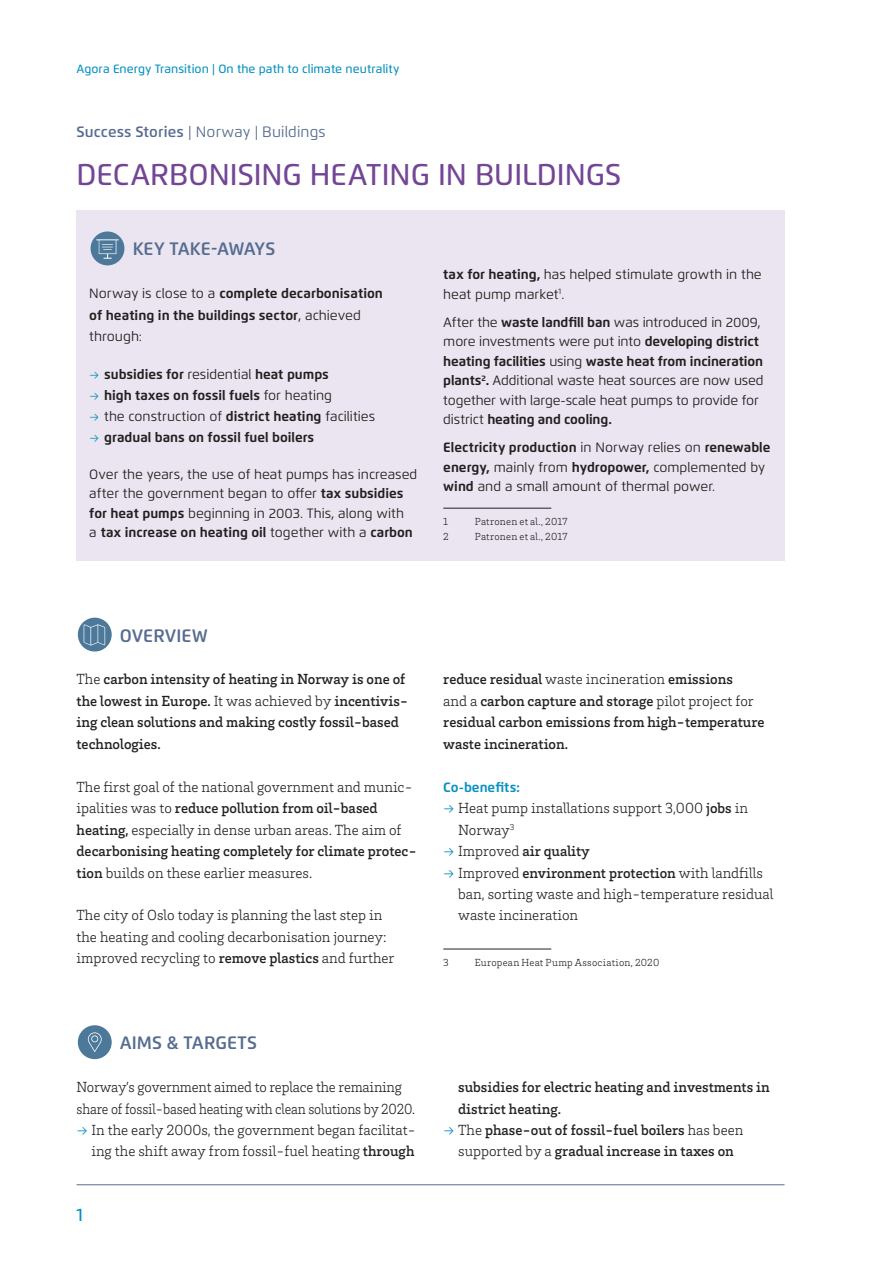
<style>
.page{position:relative;width:893px;height:1263px;background:#fff}
.page>*{position:absolute;margin:0;border:0;box-sizing:border-box;transform-origin:0 0}
.t1{font:500 30px "Flexo";color:#734695}
.Box_Head-2_Versatz_f{font:600 18px "Flexo";color:#566c90}
.t2{font:500 18px "Flexo";color:#008fc0}
.Bodytext_Success_Sto{font:300 15px/21.5px "Brix Slab";color:#231f20}
.Bodytext_Success_Sto-2{font:500 15px/21.5px "Brix Slab";color:#231f20}
.t3{font:15px "Flexo";letter-spacing:.01em;color:#566c90}
.Text_in_Box{font:13.5px/19.5px "Flexo";color:#231f20}
.Text_in_Box-2{font:700 13.5px/21.5px "Flexo";color:#231f20}
.Body_Head_2{font:700 13.5px "Flexo";color:#0992c1}
.t4{font:500 12px "Flexo";letter-spacing:.005em;color:#008fc0}
.Body_Fussnote_Succes{font:300 10.5px "Brix Slab";letter-spacing:.02em;color:#231f20}
.s1{font-weight:600}
.s2{font-weight:400}
.s3{font-family:"Brix Slab";font-weight:300;color:#008fc0}
.s4{font-weight:700}
.s5{font-weight:300}
.s6{font-weight:500}
.s7{color:#008fc0}
.s8{font-weight:300;color:#008fc0}
</style>
<div class="page">
<hr style="left:77px;top:1184px;width:707px;height:1px;background:#566c90">
<div style="left:78px;top:1025px;width:34px;height:34px;background:#4c789a;border-radius:50%"></div>
<svg style="left:88px;top:1032px;width:14px;height:20px"></svg>
<div style="left:78px;top:618px;width:34px;height:33px;background:#4c789a;border-radius:50%"></div>
<svg style="left:84px;top:624px;width:21px;height:21px"></svg>
<hr style="left:443px;top:949px;width:108px;height:1px;background:#231f20">
<div style="left:77px;top:210px;width:707px;height:351px;background:#eae5f0"></div>
<div style="left:91px;top:231px;width:33px;height:34px;background:#4c789a;border-radius:50%"></div>
<svg style="left:96px;top:239px;width:23px;height:20px"></svg>
<hr style="left:443px;top:508px;width:108px;height:1px;background:#231f20">
<p class="t4" style="left:77px;top:62px;width:324px">Agora Energy Transition | On the path to climate neutrality</p>
<p class="t3" style="left:77px;top:123px;width:251px"><span class="s1">Success Stories</span> | Norway | Buildings</p>
<h1 class="t1" style="left:77px;top:157px;width:546px">DECARBONISING HEATING IN BUILDINGS</h1>
<p class="Box_Head-2_Versatz_f" style="left:133px;top:238px;width:144px">KEY TAKE-AWAYS</p>
<p class="Text_in_Box-2" style="left:89px;top:283px;width:295px"><span class="s2">Norway is close to a</span> complete decarbonisation of heating in the buildings sector<span class="s2">, achieved through:</span></p>
<p class="Text_in_Box-2" style="left:89px;top:364px;width:241px"><span class="s3">→</span> subsidies for <span class="s2">residential</span> heat pumps</p>
<p class="Text_in_Box-2" style="left:89px;top:385px;width:244px"><span class="s3">→</span> high taxes on fossil fuels <span class="s2">for heating</span></p>
<p class="Text_in_Box" style="left:89px;top:407px;width:287px"><span class="s3">→</span> the construction of <span class="s4">district heating</span> facilities</p>
<p class="Text_in_Box-2" style="left:89px;top:427px;width:226px"><span class="s3">→</span> gradual bans on fossil fuel boilers</p>
<p class="Text_in_Box" style="left:89px;top:464px;width:330px">Over the years, the use of heat pumps has increased after the government began to offer <span class="s4">tax subsidies for heat pumps</span> beginning in 2003. This, along with<br>a <span class="s4">tax increase on heating oil</span> together with a <span class="s4">carbon</span></p>
<p class="Text_in_Box" style="left:443px;top:265px;width:320px"><span class="s4">tax for heating,</span> has helped stimulate growth in the heat pump market<sup>1</sup>.</p>
<p class="Text_in_Box" style="left:443px;top:312px;width:322px">After the <span class="s4">waste landfill ban</span> was introduced in 2009, more investments were put into <span class="s4">developing district heating facilities</span> using <span class="s4">waste heat from incineration plants</span><sup>2</sup><span class="s4">.</span> Additional waste heat sources are now used together with large-scale heat pumps to provide for district <span class="s4">heating and cooling.</span></p>
<p class="Text_in_Box" style="left:443px;top:438px;width:329px"><span class="s4">Electricity production</span> in Norway relies on <span class="s4">renewable energy,</span> mainly from <span class="s4">hydropower,</span> complemented by <span class="s4">wind</span> and a small amount of thermal power.</p>
<p class="Body_Fussnote_Succes" style="left:443px;top:515px;width:6px">1</p>
<p class="Body_Fussnote_Succes" style="left:475px;top:515px;width:94px">Patronen et al., 2017</p>
<p class="Body_Fussnote_Succes" style="left:443px;top:530px;width:7px">2</p>
<p class="Body_Fussnote_Succes" style="left:475px;top:530px;width:94px">Patronen et al., 2017</p>
<p class="Box_Head-2_Versatz_f" style="left:120px;top:624px;width:89px">OVERVIEW</p>
<p class="Bodytext_Success_Sto-2" style="left:77px;top:668px;width:333px"><span class="s5">The</span> carbon intensity of heating in Norway is one of the lowest in Europe. <span class="s5">It was achieved by</span> incentivis&shy;ing clean solutions and making costly fossil-based technologies.</p>
<p class="Bodytext_Success_Sto" style="left:77px;top:775px;width:342px">The first goal of the national government and munic&shy;ipalities was to <span class="s6">reduce pollution from oil-based heating,</span> especially in dense urban areas. The aim of <span class="s6">decarbonising heating completely for climate protec&shy;tion</span> builds on these earlier measures.</p>
<p class="Bodytext_Success_Sto" style="left:77px;top:904px;width:319px">The city of Oslo today is planning the last step in the heating and cooling decarbonisation journey: improved recycling to <span class="s6">remove plastics</span> and further</p>
<p class="Box_Head-2_Versatz_f" style="left:120px;top:1032px;width:138px">AIMS &amp; TARGETS</p>
<p class="Bodytext_Success_Sto" style="left:77px;top:1076px;width:340px">Norway’s government aimed to replace the remaining share of fossil-based heating with clean solutions by 2020.</p>
<p class="Bodytext_Success_Sto" style="left:77px;top:1119px;width:341px;text-align:right"><span class="s7">→</span> In the early 2000s, the government began facilitat&shy;ing the shift away from fossil-fuel heating <span class="s6">through</span></p>
<p class="t2" style="left:77px;top:1203px;width:8px">1</p>
<p class="Bodytext_Success_Sto-2" style="left:443px;top:668px;width:323px">reduce residual <span class="s5">waste incineration</span> emissions<br><span class="s5">and a</span> carbon capture and storage <span class="s5">pilot project for </span>residual carbon emissions from high-temperature waste incineration.</p>
<p class="Body_Head_2" style="left:443px;top:779px;width:78px">Co-benefits:</p>
<p class="Bodytext_Success_Sto" style="left:458px;top:797px;width:291px;text-indent:-15px"><span class="s7">→</span> Heat pump installations support 3,000 <span class="s6">jobs</span> in<br>Norway<sup>3</sup></p>
<p class="Bodytext_Success_Sto-2" style="left:443px;top:840px;width:148px"><span class="s8">→</span> <span class="s5">Improved</span> air quality</p>
<p class="Bodytext_Success_Sto" style="left:458px;top:861px;width:317px;text-indent:-15px"><span class="s7">→</span> Improved <span class="s6">environment protection</span> with landfills ban, sorting waste and high-temperature residual waste incineration</p>
<p class="Body_Fussnote_Succes" style="left:443px;top:956px;width:7px">3</p>
<p class="Body_Fussnote_Succes" style="left:475px;top:956px;width:186px">European Heat Pump Association, 2020</p>
<p class="Bodytext_Success_Sto-2" style="left:458px;top:1076px;width:313px">subsidies for electric heating and investments in district heating.</p>
<p class="Bodytext_Success_Sto-2" style="left:443px;top:1118px;width:302px;text-align:center"><span class="s8">→</span> <span class="s5">The</span> phase-out of fossil-fuel boilers <span class="s5">has been supported by a</span> gradual increase in taxes on</p>
</div>
